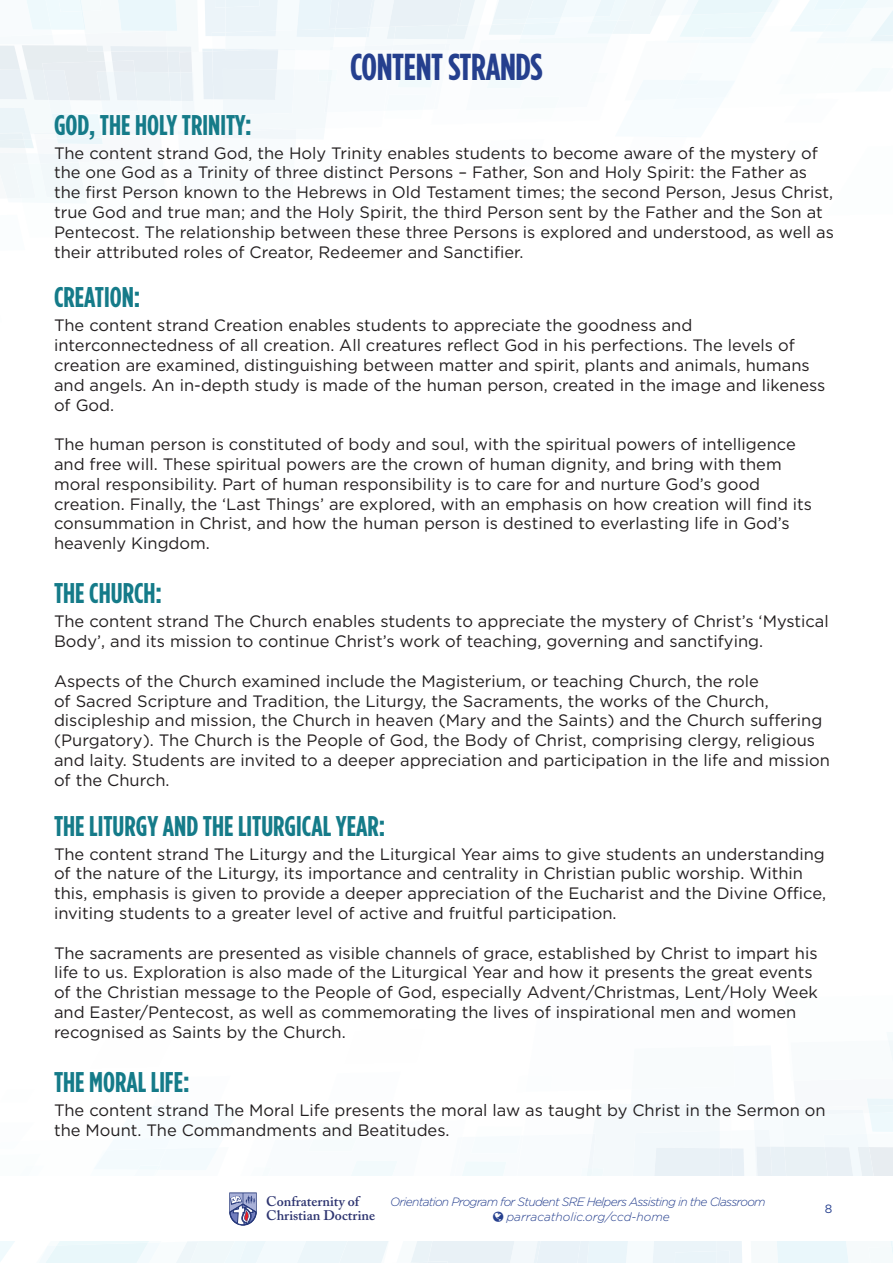
<style>
.page{position:relative;width:893px;height:1263px;background:#fff}
.page>*{position:absolute;margin:0;border:0;box-sizing:border-box;transform-origin:0 0}
.t1{font:700 37.5px "Gotham Condensed";letter-spacing:-.01em;color:#253f8e}
.t2{font:700 28.5px "Gotham Condensed";color:#157b89}
.t3{font:16.5px/19.8px "Gotham";color:#231f20}
.t4{font:600 13.95px/14.4px "Adobe Caslon Pro";color:#2d3470}
.t5{font:italic 300 12px/14.4px "Gotham";letter-spacing:-.06em;color:#253f8e}
.t6{font:12px "Gotham";color:#253f8e}
</style>
<div class="page">
<svg style="left:0;top:0;width:893px;height:198px"></svg>
<svg style="left:0;top:1040px;width:893px;height:223px"></svg>
<h1 class="t1" style="left:350px;top:46px;width:194px">CONTENT STRANDS</h1>
<h2 class="t2" style="left:54px;top:108px;width:199px">GOD, THE HOLY TRINITY:</h2>
<p class="t3" style="left:54px;top:143px;width:781px">The content strand God, the Holy Trinity enables students to become aware of the mystery of the one God as a Trinity of three distinct Persons – Father, Son and Holy Spirit: the Father as the first Person known to the Hebrews in Old Testament times; the second Person, Jesus Christ, true God and true man; and the Holy Spirit, the third Person sent by the Father and the Son at Pentecost. The relationship between these three Persons is explored and understood, as well as their attributed roles of Creator, Redeemer and Sanctifier.</p>
<h2 class="t2" style="left:54px;top:281px;width:88px">CREATION:</h2>
<p class="t3" style="left:54px;top:315px;width:773px">The content strand Creation enables students to appreciate the goodness and interconnectedness of all creation. All creatures reflect God in his perfections. The levels of creation are examined, distinguishing between matter and spirit, plants and animals, humans and angels. An in-depth study is made of the human person, created in the image and likeness of God.</p>
<p class="t3" style="left:54px;top:434px;width:760px">The human person is constituted of body and soul, with the spiritual powers of intelligence and free will. These spiritual powers are the crown of human dignity, and bring with them moral responsibility. Part of human responsibility is to care for and nurture God’s good creation. Finally, the ‘Last Things’ are explored, with an emphasis on how creation will find its consummation in Christ, and how the human person is destined to everlasting life in God’s heavenly Kingdom.</p>
<h2 class="t2" style="left:54px;top:577px;width:110px">THE CHURCH:</h2>
<p class="t3" style="left:54px;top:611px;width:776px">The content strand The Church enables students to appreciate the mystery of Christ’s ‘Mystical<br>Body’, and its mission to continue Christ’s work of teaching, governing and sanctifying.</p>
<p class="t3" style="left:54px;top:671px;width:777px">Aspects of the Church examined include the Magisterium, or teaching Church, the role<br>of Sacred Scripture and Tradition, the Liturgy, the Sacraments, the works of the Church, discipleship and mission, the Church in heaven (Mary and the Saints) and the Church suffering (Purgatory). The Church is the People of God, the Body of Christ, comprising clergy, religious and laity. Students are invited to a deeper appreciation and participation in the life and mission of the Church.</p>
<h2 class="t2" style="left:54px;top:809px;width:333px">THE LITURGY AND THE LITURGICAL YEAR:</h2>
<p class="t3" style="left:54px;top:844px;width:774px">The content strand The Liturgy and the Liturgical Year aims to give students an understanding of the nature of the Liturgy, its importance and centrality in Christian public worship. Within this, emphasis is given to provide a deeper appreciation of the Eucharist and the Divine Office, inviting students to a greater level of active and fruitful participation.</p>
<p class="t3" style="left:54px;top:943px;width:765px">The sacraments are presented as visible channels of grace, established by Christ to impart his life to us. Exploration is also made of the Liturgical Year and how it presents the great events of the Christian message to the People of God, especially Advent/Christmas, Lent/Holy Week and Easter/Pentecost, as well as commemorating the lives of inspirational men and women recognised as Saints by the Church.</p>
<h2 class="t2" style="left:54px;top:1066px;width:137px">THE MORAL LIFE:</h2>
<p class="t3" style="left:54px;top:1100px;width:773px">The content strand The Moral Life presents the moral law as taught by Christ in the Sermon on the Mount. The Commandments and Beatitudes.</p>
<p class="t4" style="left:266px;top:1193px;width:110px">Confraternity of<br>Christian Doctrine</p>
<p class="t6" style="left:825px;top:1202px;width:9px">8</p>
<p class="t5" style="left:506px;top:1195px;width:261px;text-indent:-116px">Orientation Program for Student SRE Helpers Assisting in the Classroom parracatholic.org/ccd-home</p>
</div>
